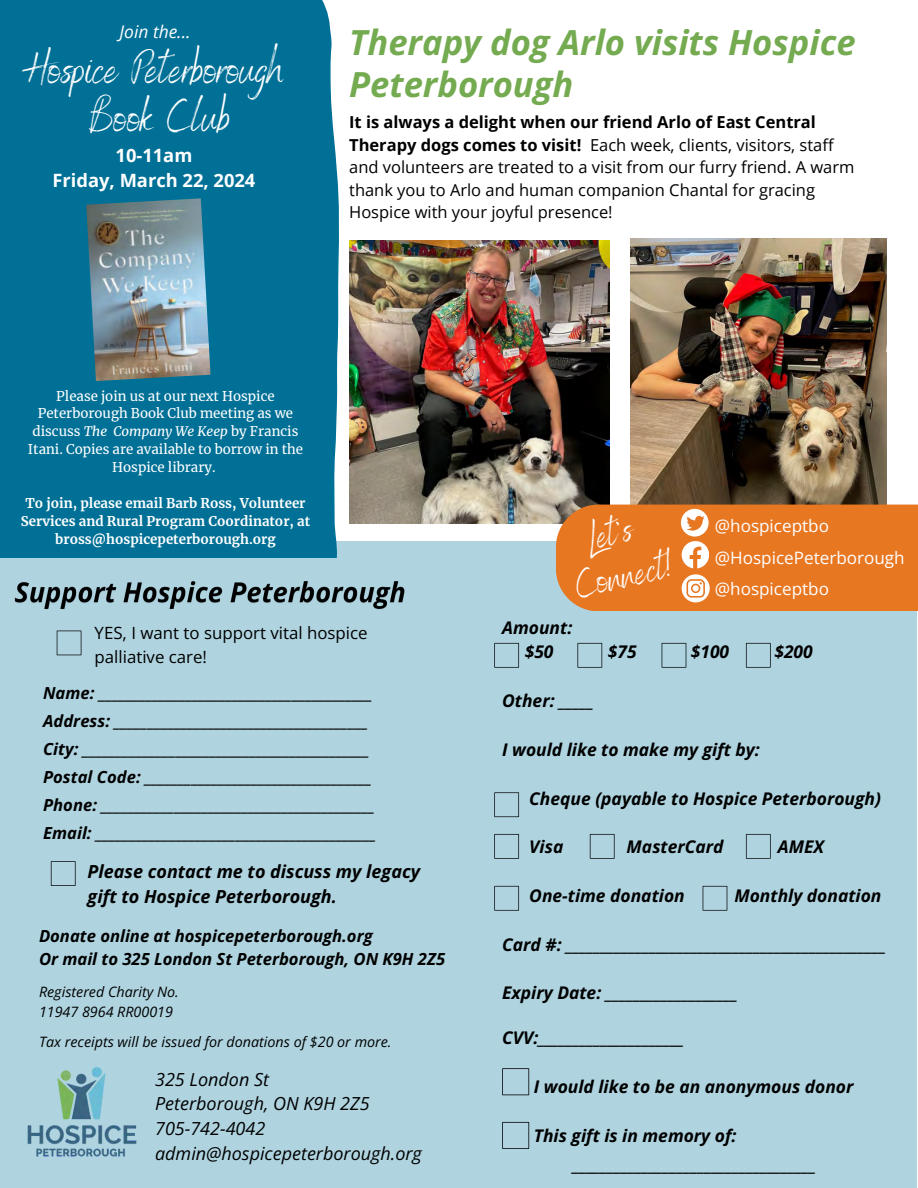
<style>
.page{position:relative;width:918px;height:1188px;background:#fff}
.page>*{position:absolute;margin:0;border:0;box-sizing:border-box;transform-origin:0 0}
.t1{font:45.15px/48.4px "Benedict";color:#fff;text-align:center}
.t2{font:39px/44px "Benedict";color:#fff;text-align:center}
.t3{font:italic 700 34.5px/42.8px "Open Sans";color:#74aa50}
.t4{font:700 18.3px/24.8px "Open Sans";color:#fff;text-align:center}
.t5{font:italic 18px "Open Sans";color:#000}
.t6{font:italic 700 18px/24.8px "Open Sans";color:#000}
.t7{font:italic 700 17.4px/24.3px "Open Sans";color:#000;text-align:center}
.t8{font:italic 17.4px "Open Sans";color:#fff}
.t9{font:17.1px "Open Sans";color:#fff}
.t10{font:16.8px/23.5px "Open Sans";color:#000}
.t11{font:italic 700 16.65px/28px "Open Sans";color:#000}
.t12{font:16.5px/22.5px "Open Sans";color:#000}
.t13{font:italic 14.25px "Open Sans";color:#000}
.t14{font:13.35px/18px "Merriweather";color:#fff;text-align:center}
.t15{font:700 13.35px/18px "Merriweather";color:#fff;text-align:center}
.s1{font-weight:700}
.s2{font-style:italic}
</style>
<div class="page">
<div style="left:0;top:541px;width:917px;height:647px;background:#afd4e0"></div>
<div style="left:0;top:0;width:339px;height:557px;background:#007096"></div>
<svg style="left:57px;top:631px;width:24px;height:24px"></svg>
<svg style="left:494px;top:643px;width:25px;height:25px"></svg>
<svg style="left:577px;top:643px;width:25px;height:25px"></svg>
<svg style="left:662px;top:643px;width:24px;height:25px"></svg>
<svg style="left:746px;top:643px;width:25px;height:25px"></svg>
<svg style="left:494px;top:834px;width:25px;height:25px"></svg>
<svg style="left:494px;top:886px;width:25px;height:25px"></svg>
<svg style="left:590px;top:834px;width:25px;height:25px"></svg>
<svg style="left:746px;top:834px;width:25px;height:25px"></svg>
<svg style="left:703px;top:886px;width:24px;height:25px"></svg>
<svg style="left:494px;top:792px;width:25px;height:25px"></svg>
<svg style="left:502px;top:1068px;width:27px;height:27px"></svg>
<svg style="left:502px;top:1122px;width:27px;height:27px"></svg>
<svg style="left:51px;top:861px;width:25px;height:25px"></svg>
<img style="left:27px;top:1067px;width:110px;height:90px">
<img style="left:631px;top:239px;width:255px;height:266px">
<img style="left:349px;top:240px;width:260px;height:284px">
<div style="left:556px;top:505px;width:362px;height:106px;background:#e87722"></div>
<img style="left:86px;top:198px;width:125px;height:183px">
<img style="left:14px;top:581px;width:391px;height:28px">
<h6 class="t8" style="left:120px;top:19px;width:72px">Join the...</h6>
<h6 class="t1" style="left:22px;top:42px;width:263px">Hospice Peterborough<br>Book Club</h6>
<h6 class="t4" style="left:53px;top:142px;width:204px">10-11am<br>Friday, March 22, 2024</h6>
<p class="t3" style="left:349px;top:20px;width:508px">Therapy dog Arlo visits Hospice<br>Peterborough</p>
<p class="t12" style="left:349px;top:110px;width:507px"><span class="s1">It is always a delight when our friend Arlo of East Central Therapy dogs comes to visit!</span> Each week, clients, visitors, staff and volunteers are treated to a visit from our furry friend. A warm thank you to Arlo and human companion Chantal for gracing Hospice with your joyful presence!</p>
<h6 class="t14" style="left:28px;top:387px;width:277px">Please join us at our next Hospice Peterborough Book Club meeting as we discuss <span class="s2">The Company We Keep</span> by Francis Itani. Copies are available to borrow in the Hospice library.</h6>
<h6 class="t15" style="left:21px;top:494px;width:291px">To join, please email Barb Ross, Volunteer<br>Services and Rural Program Coordinator, at bross@hospicepeterborough.org</h6>
<p class="t2" style="left:561px;top:520px;width:101px;rotate:-13deg">Let’s<br>Connect!</p>
<p class="t9" style="left:715px;top:514px;width:116px">@hospiceptbo</p>
<p class="t9" style="left:715px;top:545px;width:191px">@HospicePeterborough</p>
<p class="t9" style="left:715px;top:577px;width:116px">@hospiceptbo</p>
<p class="t10" style="left:95px;top:621px;width:275px">YES, I want to support vital hospice palliative care!</p>
<p class="t11" style="left:43px;top:678px;width:335px">Name: _________________________________________ Address: ______________________________________ City: ___________________________________________ Postal Code: __________________________________ Phone: _________________________________________ Email: __________________________________________</p>
<p class="t6" style="left:88px;top:859px;width:334px">Please contact me to discuss my legacy gift to Hospice Peterborough.</p>
<p class="t11" style="left:39px;top:924px;width:408px;line-height:23px">Donate online at hospicepeterborough.org<br>Or mail to 325 London St Peterborough, ON K9H 2Z5</p>
<p class="t13" style="left:39px;top:982px;width:141px">Registered Charity No.</p>
<p class="t13" style="left:39px;top:1002px;width:135px">11947 8964 RR00019</p>
<h6 class="t13" style="left:39px;top:1032px;width:354px">Tax receipts will be issued for donations of $20 or more.</h6>
<h6 class="t5" style="left:155px;top:1066px;width:115px">325 London St</h6>
<h6 class="t5" style="left:155px;top:1091px;width:216px">Peterborough, ON K9H 2Z5</h6>
<p class="t5" style="left:155px;top:1116px;width:112px">705-742-4042</p>
<p class="t5" style="left:155px;top:1141px;width:268px">admin@hospicepeterborough.org</p>
<p class="t7" style="left:502px;top:615px;width:72px">Amount: $50</p>
<p class="t7" style="left:608px;top:640px;width:30px">$75</p>
<p class="t7" style="left:691px;top:640px;width:40px">$100</p>
<p class="t7" style="left:774px;top:640px;width:40px">$200</p>
<p class="t7" style="left:502px;top:688px;width:93px">Other: _____</p>
<h1 class="t7" style="left:502px;top:737px;width:259px">I would like to make my gift by:</h1>
<h6 class="t7" style="left:529px;top:786px;width:353px">Cheque (payable to Hospice Peterborough)</h6>
<p class="t7" style="left:529px;top:834px;width:36px">Visa</p>
<p class="t7" style="left:627px;top:834px;width:98px">MasterCard</p>
<p class="t7" style="left:778px;top:834px;width:48px">AMEX</p>
<p class="t7" style="left:529px;top:883px;width:157px">One-time donation</p>
<p class="t7" style="left:734px;top:883px;width:149px">Monthly donation</p>
<p class="t7" style="left:502px;top:932px;width:386px">Card #: ______________________________________________</p>
<h3 class="t7" style="left:502px;top:980px;width:237px">Expiry Date: ___________________</h3>
<p class="t7" style="left:502px;top:1025px;width:184px">CVV:_____________________</p>
<p class="t7" style="left:534px;top:1074px;width:321px">I would like to be an anonymous donor</p>
<p class="t7" style="left:534px;top:1123px;width:204px">This gift is in memory of:</p>
<h2 class="t7" style="left:573px;top:1152px;width:245px">___________________________________</h2>
</div>
